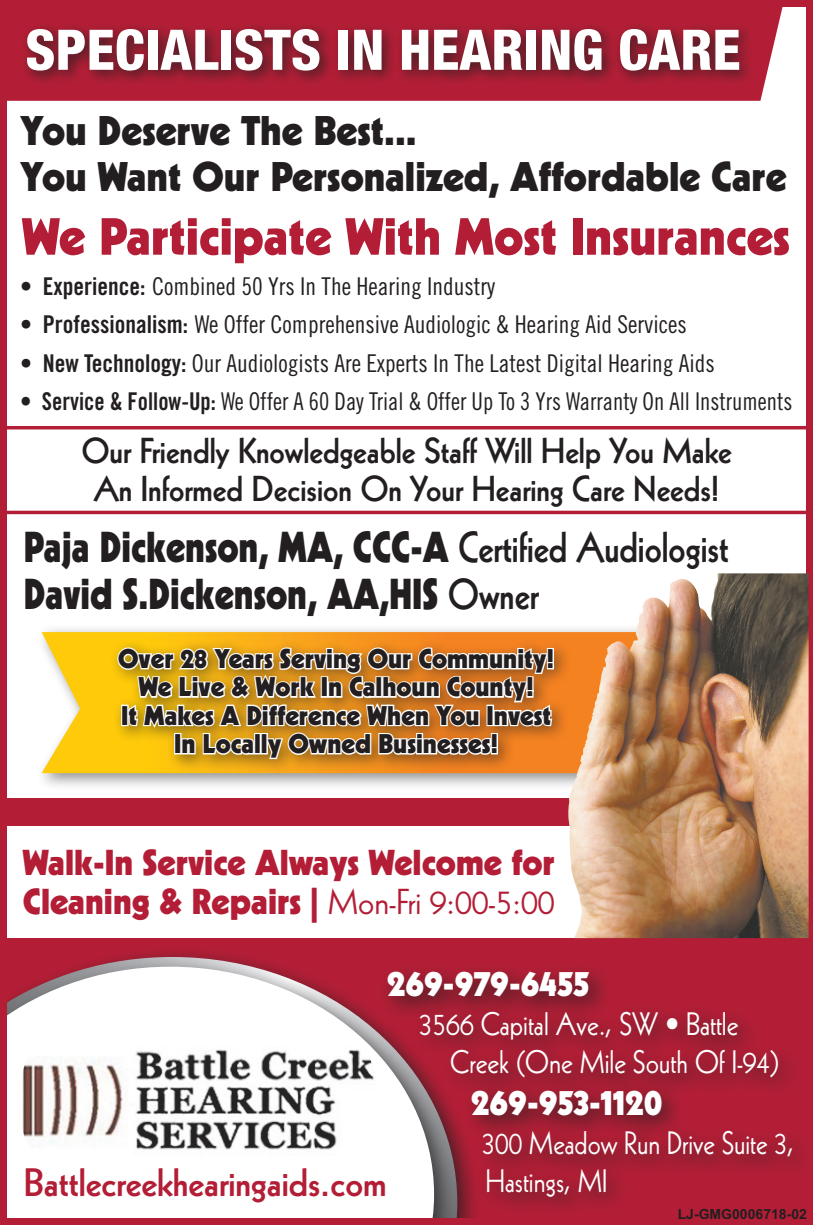
<style>
.page{position:relative;width:813px;height:1225px;background:#fff}
.page>*{position:absolute;margin:0;border:0;box-sizing:border-box;transform-origin:0 0}
.t1{font:800 condensed 56px "Helvetica Neue LT Pro";color:#fff}
.t2{font:900 50.75px "Kabel LT Std";color:#b31e36}
.t3{font:900 42px/47.2px "Kabel LT Std";color:#231f20;scale:.88 1}
.t4{font:900 40.25px/45.5px "Kabel LT Std";color:#231f20}
.t5{font:800 38.5px "Kabel LT Std";color:#b31e36}
.t6{font:800 35px/38.5px "Kabel LT Std";color:#231f20;text-align:center;scale:.95 1}
.t7{font:900 35px/38.5px "Kabel LT Std";color:#b31e36}
.t8{font:900 35px "Kabel LT Std";color:#fff}
.t9{font:31.5px/38.5px "Kabel LT Std";color:#fff;scale:.91 1}
.t10{font:31.5px/38.5px "Kabel LT Std";color:#fff;scale:.89 1}
.t11{font:900 26.25px/28.3px "Kabel LT Std";color:#231f20;text-align:center}
.t12{font:24.5px "Trade Gothic LT Pro Cn 18";color:#231f20}
.t13{font:24.5px "Trade Gothic LT Pro Cn 18";color:#231f20;scale:.94 1}
.t14{font:700 14px "Arial MT Std";color:#231f20}
.s1{font-family:"Trade Gothic LT Pro Bd Cn 20"}
.s2{font-weight:800}
.s3{font-weight:400}
</style>
<div class="page">
<div style="left:0;top:426px;width:812px;height:88px;border:4px solid #b31e36"></div>
<div style="left:1px;top:798px;width:811px;height:427px;background:#b31e36"></div>
<div style="left:0;top:826px;width:812px;height:112px;background:#fff"></div>
<div style="left:34px;top:624px;width:716px;height:167px;background:#231f20;opacity:.5"></div>
<svg style="left:42px;top:632px;width:525px;height:141px"></svg>
<div style="left:109px;top:639px;width:463px;height:137px;background:#231f20;opacity:.5"></div>
<img style="left:116px;top:646px;width:437px;height:128px">
<div style="left:491px;top:747px;width:7px;height:7px;border:3px solid #fff"></div>
<div style="left:491px;top:733px;width:7px;height:15px;border:3px solid #fff"></div>
<div style="left:0;top:955px;width:458px;height:270px;background:#231f20;opacity:.75"></div>
<svg style="left:8px;top:966px;width:370px;height:251px;background:#f2e6e8"></svg>
<div style="left:0;top:0;width:812px;height:1225px;border:7px solid #b31e36"></div>
<img style="left:22px;top:1046px;width:353px;height:111px">
<div style="left:0;top:0;width:784px;height:101px;background:#b31e36"></div>
<div style="left:20px;top:21px;width:736px;height:66px;background:#231f20;opacity:.75"></div>
<div style="left:378px;top:962px;width:434px;height:257px;background:#231f20;opacity:.75"></div>
<img style="left:567px;top:573px;width:241px;height:365px">
<h1 class="t1" style="left:25px;top:16px;width:716px">SPECIALISTS IN HEARING CARE</h1>
<h3 class="t4" style="left:20px;top:108px;width:767px">You Deserve The Best...<br>You Want Our Personalized, Affordable Care</h3>
<h2 class="t2" style="left:22px;top:204px;width:769px">We Participate With Most Insurances</h2>
<p class="t12" style="left:20px;top:271px;width:476px"><span class="s1">• Experience:</span> Combined 50 Yrs In The Hearing Industry</p>
<p class="t12" style="left:20px;top:310px;width:668px"><span class="s1">• Professionalism:</span> We Offer Comprehensive Audiologic &amp; Hearing Aid Services</p>
<p class="t12" style="left:20px;top:348px;width:696px"><span class="s1">• New Technology:</span> Our Audiologists Are Experts In The Latest Digital Hearing Aids</p>
<p class="t13" style="left:20px;top:387px;width:822px"><span class="s1">• Service &amp; Follow-Up:</span> We Offer A 60 Day Trial &amp; Offer Up To 3 Yrs Warranty On All Instruments</p>
<h3 class="t6" style="left:82px;top:432px;width:685px">Our Friendly Knowledgeable Staff Will Help You Make<br>An Informed Decision On Your Hearing Care Needs!</h3>
<h3 class="t3" style="left:24px;top:522px;width:802px">Paja Dickenson, MA, CCC-A <span class="s2">Certified Audiologist<br></span>David S.Dickenson, AA,HIS <span class="s2">Owner</span></h3>
<p class="t11" style="left:118px;top:644px;width:437px">Over 28 Years Serving Our Community!<br>We Live &amp; Work In Calhoun County!<br>It Makes A Difference When You Invest In Locally Owned Businesses!</p>
<h3 class="t7" style="left:22px;top:843px;width:534px">Walk-In Service Always Welcome for<br>Cleaning &amp; Repairs | <span class="s3">Mon-Fri 9:00-5:00</span></h3>
<h3 class="t8" style="left:387px;top:962px;width:204px">269-979-6455</h3>
<p class="t9" style="left:450px;top:1005px;width:363px;text-indent:-32px">3566 Capital Ave., SW • Battle<br>Creek (One Mile South Of I-94)</p>
<h3 class="t8" style="left:471px;top:1081px;width:193px">269-953-1120</h3>
<p class="t10" style="left:482px;top:1124px;width:352px">300 Meadow Run Drive Suite 3,<br>Hastings, MI</p>
<h3 class="t5" style="left:24px;top:1160px;width:364px">Battlecreekhearingaids.com</h3>
<p class="t14" style="left:677px;top:1205px;width:131px">LJ-GMG0006718-02</p>
</div>
